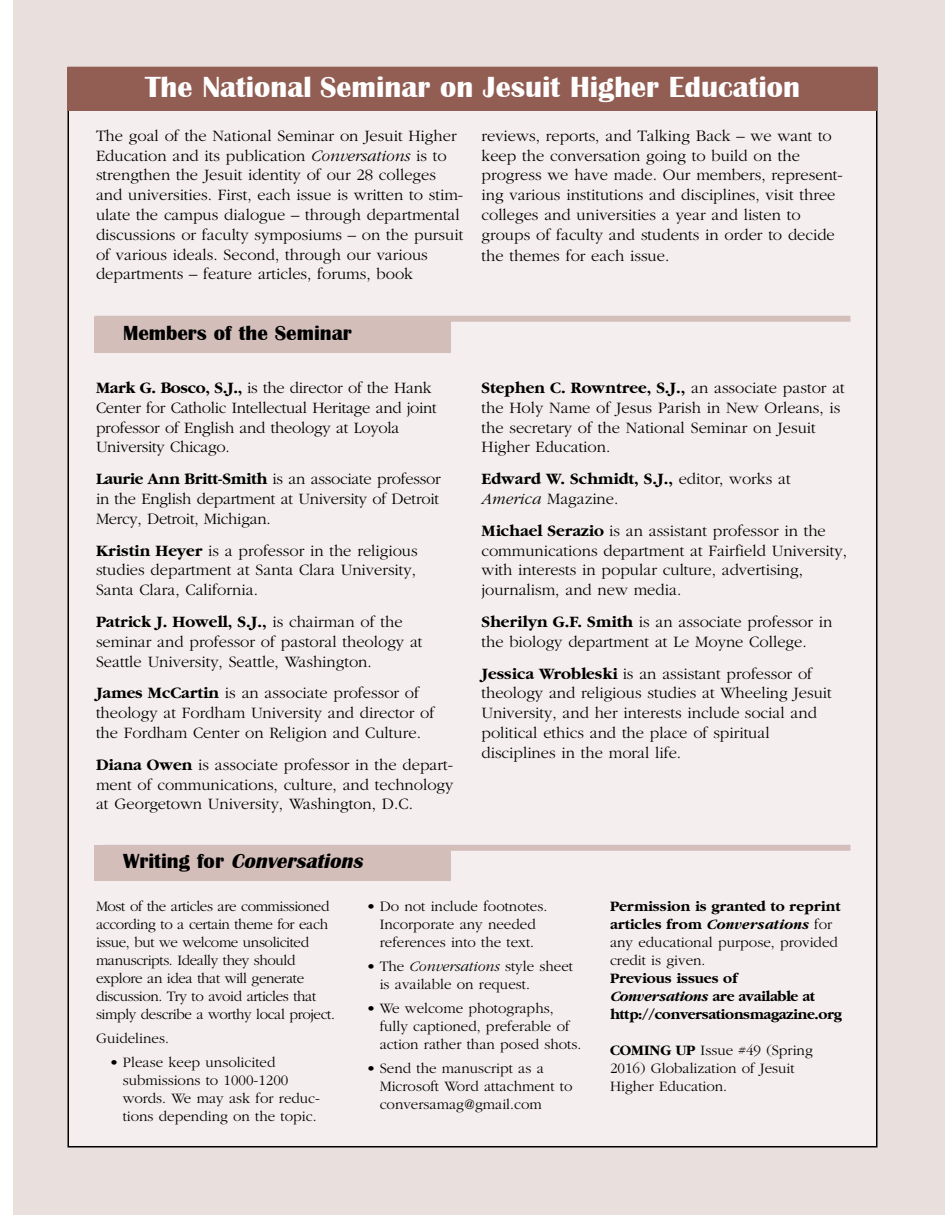
<style>
.page{position:relative;width:945px;height:1215px;background:#fff}
.page>*{position:absolute;margin:0;border:0;box-sizing:border-box;transform-origin:0 0}
.t1{font:700 30px "Britannic";color:#fff}
.t2{font:italic 700 21px "Britannic";color:#000}
.t3{font:700 21px "Britannic";color:#000}
.t4{font:300 16.5px/19.8px "Garamond";color:#000}
.t5{font:300 15px/18px "Garamond";color:#000}
.t6{font:300 15px/18px "Garamond";letter-spacing:-.025em;color:#000}
.t7{font:700 15px/18px "Garamond";letter-spacing:-.025em;color:#000}
.s1{font-style:italic}
.s2{font-weight:700}
.s3{font-style:normal}
.s4{font-weight:700;font-style:italic}
</style>
<div class="page">
<div style="left:14px;top:0;width:931px;height:1215px;background:#e9dfdd"></div>
<div style="left:68px;top:68px;width:809px;height:1079px;background:#f4efee"></div>
<div style="left:68px;top:67px;width:810px;height:9px;background:#925d53"></div>
<div style="left:68px;top:68px;width:809px;height:43px;background:#925d53"></div>
<div style="left:94px;top:316px;width:756px;height:6px;background:#d3beba"></div>
<div style="left:94px;top:317px;width:357px;height:35px;background:#d3beba"></div>
<div style="left:103px;top:845px;width:747px;height:6px;background:#d3beba"></div>
<div style="left:94px;top:845px;width:357px;height:36px;background:#d3beba"></div>
<h1 class="t1" style="left:145px;top:72px;width:656px">The National Seminar on Jesuit Higher Education</h1>
<p class="t4" style="left:96px;top:125px;width:369px">The goal of the National Seminar on Jesuit Higher Education and its publication <span class="s1">Conversations</span> is to strengthen the Jesuit identity of our 28 colleges and universities. First, each issue is written to stim&shy;ulate the campus dialogue – through departmental discussions or faculty symposiums – on the pursuit of various ideals. Second, through our various departments – feature articles, forums, book</p>
<p class="t4" style="left:482px;top:125px;width:363px">reviews, reports, and Talking Back – we want to keep the conversation going to build on the progress we have made. Our members, represent&shy;ing various institutions and disciplines, visit three colleges and universities a year and listen to groups of faculty and students in order to decide the themes for each issue.</p>
<p class="t3" style="left:123px;top:322px;width:230px">Members of the Seminar</p>
<p class="t4" style="left:96px;top:377px;width:342px"><span class="s2">Mark G. Bosco, S.J.,</span> is the director of the Hank Center for Catholic Intellectual Heritage and joint professor of English and theology at Loyola University Chicago.</p>
<p class="t4" style="left:96px;top:469px;width:346px;text-align:justify"><span class="s2">Laurie Ann Britt-Smith</span> is an associate professor in the English department at University of Detroit Mercy, Detroit, Michigan.</p>
<p class="t4" style="left:96px;top:540px;width:323px;text-align:justify"><span class="s2">Kristin Heyer</span> is a professor in the religious studies department at Santa Clara University, Santa Clara, California.</p>
<p class="t4" style="left:96px;top:611px;width:328px"><span class="s2">Patrick J. Howell, S.J.,</span> is chairman of the seminar and professor of pastoral theology at<br>Seattle University, Seattle, Washington.</p>
<p class="t4" style="left:96px;top:683px;width:340px"><span class="s2">James McCartin</span> is an associate professor of theology at Fordham University and director of the Fordham Center on Religion and Culture.</p>
<p class="t4" style="left:96px;top:754px;width:359px;text-align:justify"><span class="s2">Diana Owen</span> is associate professor in the depart&shy;ment of communications, culture, and technology at Georgetown University, Washington, D.C.</p>
<p class="t2" style="left:123px;top:851px;width:245px"><span class="s3">W r i t i n g f o r</span> Conversations</p>
<p class="t4" style="left:481px;top:377px;width:365px"><span class="s2">Stephen C. Rowntree, S.J.,</span> an associate pastor at the Holy Name of Jesus Parish in New Orleans, is the secretary of the National Seminar on Jesuit Higher Education.</p>
<p class="t4" style="left:481px;top:469px;width:311px"><span class="s2">Edward W. Schmidt, S.J.,</span> editor, works at<br><span class="s1">America</span> Magazine.</p>
<p class="t4" style="left:481px;top:520px;width:367px"><span class="s2">Michael Serazio</span> is an assistant professor in the communications department at Fairfield University, with interests in popular culture, advertising, journalism, and new media.</p>
<p class="t4" style="left:481px;top:611px;width:352px"><span class="s2">Sherilyn G.F. Smith</span> is an associate professor in the biology department at Le Moyne College.</p>
<p class="t4" style="left:481px;top:663px;width:352px"><span class="s2">Jessica Wrobleski</span> is an assistant professor of theology and religious studies at Wheeling Jesuit University, and her interests include social and political ethics and the place of spiritual disciplines in the moral life.</p>
<p class="t6" style="left:96px;top:897px;width:240px">Most of the articles are commissioned according to a certain theme for each issue, but we welcome unsolicited manuscripts. Ideally they should explore an idea that will generate discussion. Try to avoid articles that simply describe a worthy local project.</p>
<p class="t5" style="left:96px;top:1029px;width:74px">Guidelines.</p>
<p class="t5" style="left:123px;top:1053px;width:199px;text-indent:-13px">• Please keep unsolicited submissions to 1000-1200 words. We may ask for reduc&shy;tions depending on the topic.</p>
<p class="t5" style="left:366px;top:897px;width:182px;text-align:center">• Do not include footnotes.<br>Incorporate any needed references into the text.</p>
<p class="t5" style="left:380px;top:957px;width:195px;text-indent:-13px">• The <span class="s1">Conversations</span> style sheet is available on request.</p>
<p class="t5" style="left:380px;top:999px;width:203px;text-indent:-13px">• We welcome photographs, fully captioned, preferable of action rather than posed shots.</p>
<p class="t5" style="left:380px;top:1059px;width:194px;text-indent:-13px">• Send the manuscript as a<br>Microsoft Word attachment to conversamag@gmail.com</p>
<p class="t5" style="left:610px;top:897px;width:232px"><span class="s2">Permission is granted to reprint articles from</span> <span class="s4">Conversations</span> for any educational purpose, provided credit is given.</p>
<p class="t7" style="left:610px;top:969px;width:233px">Previous issues of<br><span class="s1">Conversations</span> are available at http://conversationsmagazine.org</p>
<p class="t5" style="left:610px;top:1041px;width:204px"><span class="s2">COMING UP</span> Issue #49 (Spring<br>2016) Globalization of Jesuit<br>Higher Education.</p>
</div>
